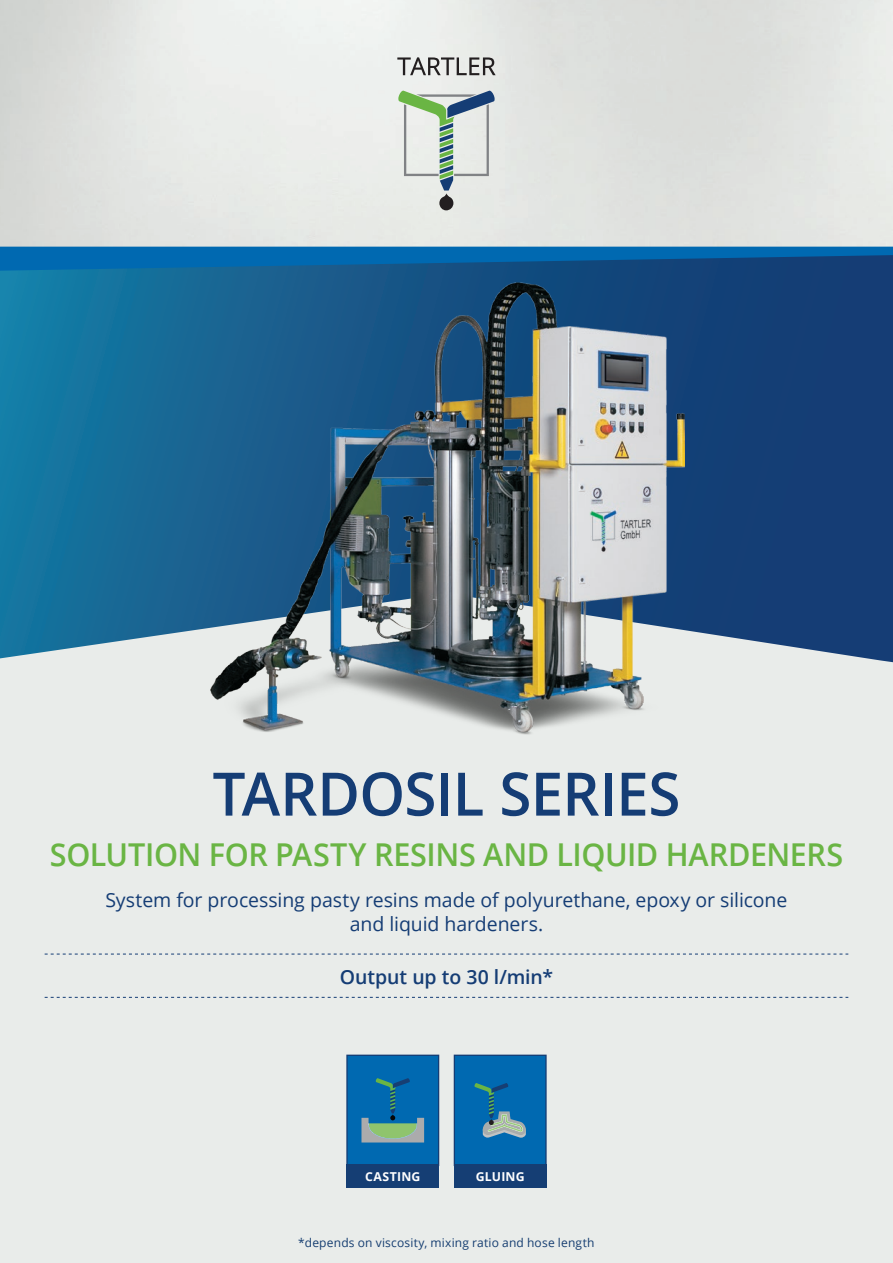
<style>
.page{position:relative;width:893px;height:1263px;background:#fff}
.page>*{position:absolute;margin:0;border:0;box-sizing:border-box;transform-origin:0 0}
.t1{font:600 60px "Open Sans";letter-spacing:-.01em;color:#153d75}
.t2{font:600 31.5px "Open Sans";letter-spacing:-.015em;color:#6ab544}
.t3{font:19.5px/24px "Open Sans";letter-spacing:-.005em;color:#153d75;text-align:center}
.t4{font:600 19.5px "Open Sans";letter-spacing:-.005em;color:#153d75}
.t5{font:700 12.3px "Open Sans";letter-spacing:.035em;color:#fff}
.t6{font:700 12.3px "Open Sans";letter-spacing:.015em;color:#fff}
.t7{font:12px "Open Sans";letter-spacing:.015em;color:#163e71}
</style>
<div class="page">
<div style="left:0;top:526px;width:893px;height:737px;background:#e9ecea"></div>
<svg style="left:0;top:271px;width:893px;height:391px;background:#1e5d8c"></svg>
<svg style="left:398px;top:91px;width:97px;height:119px;background:#c5d0ca"></svg>
<svg style="left:397px;top:57px;width:99px;height:18px;background:#aaaba9"></svg>
<svg style="left:0;top:247px;width:893px;height:24px;background:#065e9f"></svg>
<div style="left:454px;top:1055px;width:92px;height:110px;background:#0069b1"></div>
<svg style="left:474px;top:1083px;width:52px;height:55px"></svg>
<div style="left:454px;top:1054px;width:93px;height:112px;border:1px solid #153d75"></div>
<div style="left:454px;top:1165px;width:93px;height:23px;background:#153e74"></div>
<div style="left:347px;top:1055px;width:92px;height:110px;background:#0069b1"></div>
<svg style="left:361px;top:1078px;width:63px;height:64px"></svg>
<div style="left:346px;top:1054px;width:93px;height:112px;border:1px solid #153d75"></div>
<div style="left:346px;top:1165px;width:93px;height:23px;background:#153e74"></div>
<svg style="left:45px;top:954px;width:803px;height:1px"></svg>
<svg style="left:45px;top:997px;width:803px;height:1px"></svg>
<img style="left:210px;top:282px;width:475px;height:453px">
<h1 class="t1" style="left:213px;top:753px;width:469px">TARDOSIL SERIES</h1>
<h2 class="t2" style="left:50px;top:833px;width:795px">SOLUTION FOR PASTY RESINS AND LIQUID HARDENERS</h2>
<p class="t3" style="left:106px;top:888px;width:683px">System for processing pasty resins made of polyurethane, epoxy or silicone and liquid hardeners.</p>
<p class="t4" style="left:340px;top:964px;width:215px">Output up to 30 l/min*</p>
<p class="t5" style="left:365px;top:1168px;width:57px">CASTING</p>
<p class="t6" style="left:476px;top:1168px;width:51px">GLUING</p>
<p class="t7" style="left:298px;top:1234px;width:298px">*depends on viscosity, mixing ratio and hose length</p>
</div>
